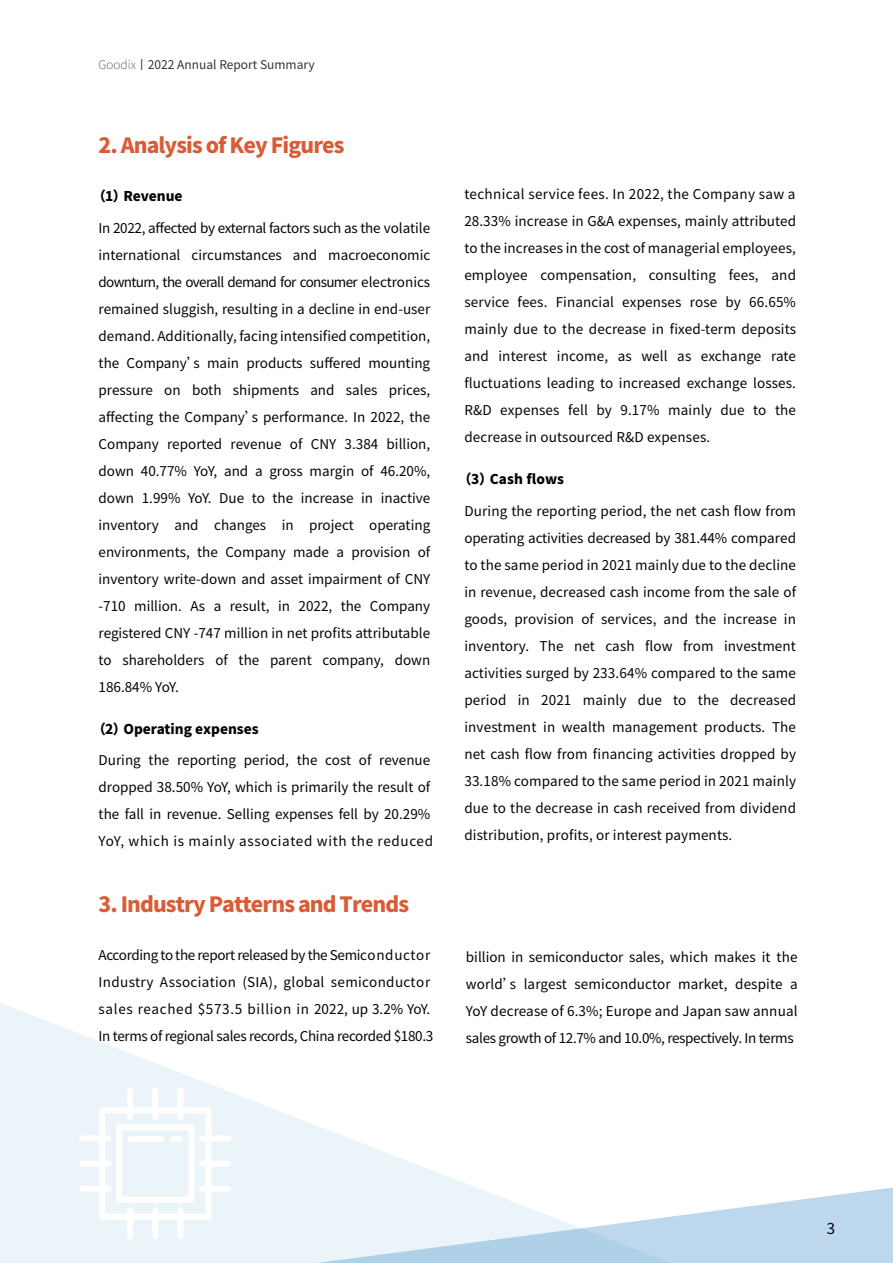
<style>
.page{position:relative;width:893px;height:1263px;background:#fff}
.page>*{position:absolute;margin:0;border:0;box-sizing:border-box;transform-origin:0 0}
.t1{font:800 21px "Source Han Sans SC";letter-spacing:-.045em;color:#d85c36}
.t2{font:15px "Source Han Sans SC";color:#030303}
.t3{font:13.5px/27px "Source Han Sans SC";color:#030303;text-align:justify}
.t4{font:13.5px/27px "Source Han Sans SC";letter-spacing:-.025em;color:#030303}
.t5{font:800 13.5px "Source Han Sans SC";color:#030303}
.t6{font:12px "Source Han Sans SC";color:#333334}
.s1{font-weight:200}
</style>
<div class="page">
<svg style="left:671px;top:1187px;width:222px;height:76px"></svg>
<svg style="left:0;top:1003px;width:671px;height:260px"></svg>
<svg style="left:79px;top:1087px;width:153px;height:153px"></svg>
<p class="t6" style="left:99px;top:58px;width:218px"><span class="s1">Goodix</span>丨2022 Annual Report Summary</p>
<h1 class="t1" style="left:99px;top:134px;width:247px">2. Analysis of Key Figures</h1>
<p class="t5" style="left:92px;top:188px;width:92px">（1）Revenue</p>
<p class="t3" style="left:99px;top:214px;width:333px">In 2022, affected by external factors such as the volatile international circumstances and macroeconomic downturn, the overall demand for consumer electronics remained sluggish, resulting in a decline in end-user demand. Additionally, facing intensified competition, the Company’s main products suffered mounting pressure on both shipments and sales prices, affecting the Company’s performance. In 2022, the Company reported revenue of CNY 3.384 billion, down 40.77% YoY, and a gross margin of 46.20%, down 1.99% YoY. Due to the increase in inactive inventory and changes in project operating environments, the Company made a provision of inventory write-down and asset impairment of CNY -710 million. As a result, in 2022, the Company registered CNY -747 million in net profits attributable to shareholders of the parent company, down 186.84% YoY.</p>
<p class="t5" style="left:92px;top:721px;width:168px">（2）Operating expenses</p>
<p class="t3" style="left:99px;top:747px;width:336px;text-align:left">During the reporting period, the cost of revenue dropped 38.50% YoY, which is primarily the result of the fall in revenue. Selling expenses fell by 20.29% YoY, which is mainly associated with the reduced</p>
<p class="t3" style="left:464px;top:181px;width:333px">technical service fees. In 2022, the Company saw a 28.33% increase in G&amp;A expenses, mainly attributed to the increases in the cost of managerial employees, employee compensation, consulting fees, and service fees. Financial expenses rose by 66.65% mainly due to the decrease in fixed-term deposits and interest income, as well as exchange rate fluctuations leading to increased exchange losses.<br>R&amp;D expenses fell by 9.17% mainly due to the decrease in outsourced R&amp;D expenses.</p>
<p class="t5" style="left:458px;top:472px;width:107px">（3）Cash flows</p>
<p class="t3" style="left:464px;top:498px;width:333px">During the reporting period, the net cash flow from operating activities decreased by 381.44% compared to the same period in 2021 mainly due to the decline in revenue, decreased cash income from the sale of goods, provision of services, and the increase in inventory. The net cash flow from investment activities surged by 233.64% compared to the same period in 2021 mainly due to the decreased investment in wealth management products. The net cash flow from financing activities dropped by 33.18% compared to the same period in 2021 mainly due to the decrease in cash received from dividend distribution, profits, or interest payments.</p>
<h1 class="t1" style="left:99px;top:893px;width:312px">3. Industry Patterns and Trends</h1>
<p class="t4" style="left:99px;top:942px;width:336px">According to the report released by the Semiconductor Industry Association (SIA), global semiconductor sales reached $573.5 billion in 2022, up 3.2% YoY.<br>In terms of regional sales records, China recorded $180.3</p>
<p class="t3" style="left:466px;top:944px;width:333px">billion in semiconductor sales, which makes it the world’s largest semiconductor market, despite a YoY decrease of 6.3%; Europe and Japan saw annual sales growth of 12.7% and 10.0%, respectively. In terms</p>
<p class="t2" style="left:827px;top:1220px;width:10px">3</p>
</div>
